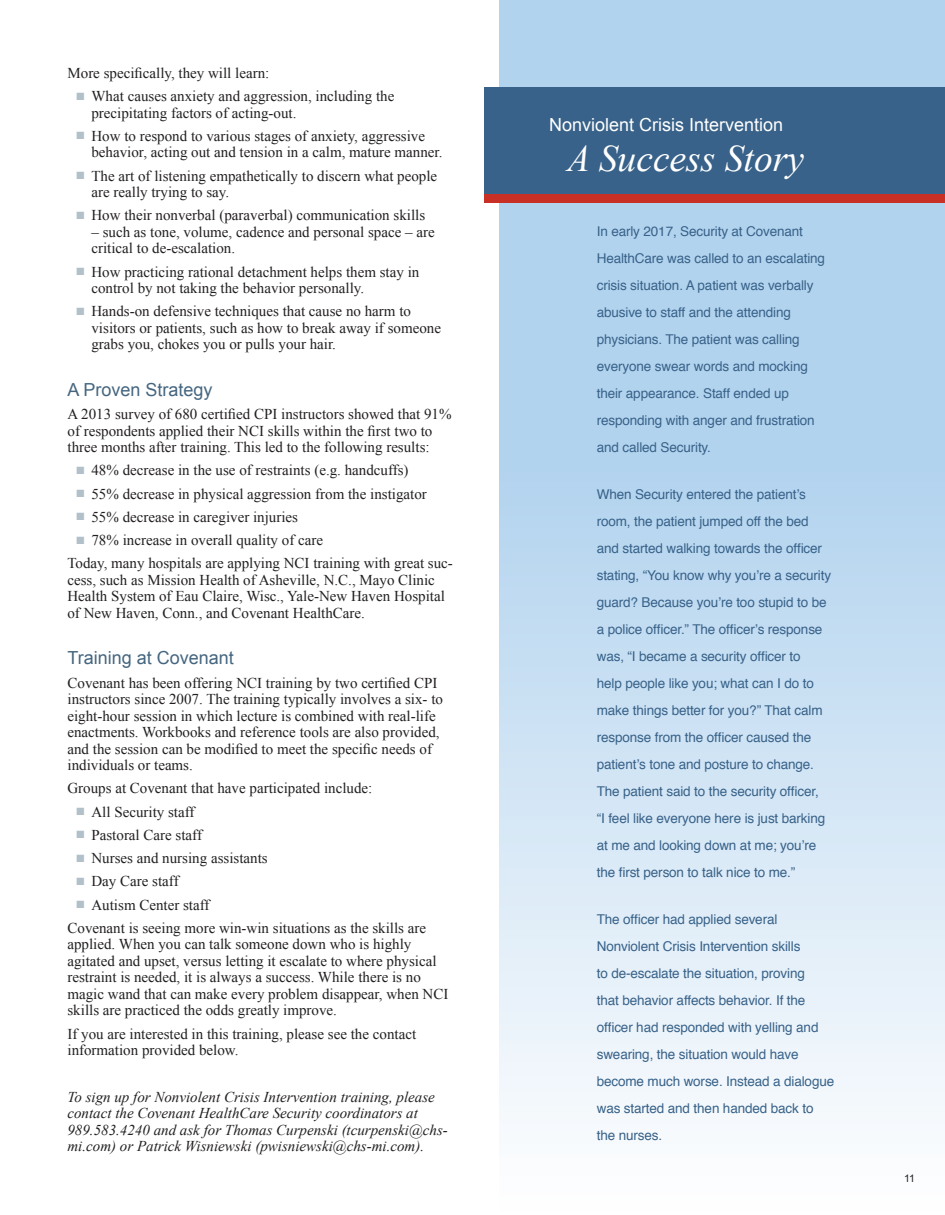
<style>
.page{position:relative;width:945px;height:1215px;background:#fff}
.page>*{position:absolute;margin:0;border:0;box-sizing:border-box;transform-origin:0 0}
.t1{font:italic 37.5px "Times New Roman";color:#fff}
.t2{font:18px "Arial";color:#456680}
.t3{font:18px "Arial";color:#fff}
.t4{font:15px/16.5px "Times New Roman";color:#231f20}
.t5{font:italic 15px/16.5px "Times New Roman";color:#231f20}
.t6{font:13.5px/27px "Helvetica";letter-spacing:-.01em;color:#386289}
.t7{font:10.5px "Arial";color:#231f20}
.s1{color:#b1c0c9}
</style>
<div class="page">
<svg style="left:500px;top:0;width:445px;height:1111px;background:#c7dff2"></svg>
<div style="left:484px;top:96px;width:461px;height:107px;background:#c83026"></div>
<div style="left:484px;top:87px;width:461px;height:107px;background:#386289"></div>
<p class="t4" style="left:68px;top:64px;width:203px">More specifically, they will learn:</p>
<p class="t4" style="left:91px;top:88px;width:304px;text-indent:-15px"><span class="s1">■</span> What causes anxiety and aggression, including the precipitating factors of acting-out.</p>
<p class="t4" style="left:91px;top:127px;width:352px;text-indent:-15px"><span class="s1">■</span> How to respond to various stages of anxiety, aggressive behavior, acting out and tension in a calm, mature manner.</p>
<p class="t4" style="left:91px;top:167px;width:347px;text-indent:-15px"><span class="s1">■</span> The art of listening empathetically to discern what people are really trying to say.</p>
<p class="t4" style="left:76px;top:207px;width:350px"><span class="s1">■</span> How their nonverbal (paraverbal) communication skills</p>
<p class="t4" style="left:91px;top:223px;width:345px">– such as tone, volume, cadence and personal space – are critical to de-escalation.</p>
<p class="t4" style="left:91px;top:263px;width:329px;text-indent:-15px"><span class="s1">■</span> How practicing rational detachment helps them stay in control by not taking the behavior personally.</p>
<p class="t4" style="left:91px;top:303px;width:351px;text-indent:-15px"><span class="s1">■</span> Hands-on defensive techniques that cause no harm to visitors or patients, such as how to break away if someone grabs you, chokes you or pulls your hair.</p>
<p class="t2" style="left:68px;top:378px;width:147px">A Proven Strategy</p>
<p class="t4" style="left:68px;top:406px;width:386px">A 2013 survey of 680 certified CPI instructors showed that 91% of respondents applied their NCI skills within the first two to three months after training. This led to the following results:</p>
<p class="t4" style="left:76px;top:462px;width:334px"><span class="s1">■</span> 48% decrease in the use of restraints (e.g. handcuffs)</p>
<p class="t4" style="left:76px;top:485px;width:352px"><span class="s1">■</span> 55% decrease in physical aggression from the instigator</p>
<p class="t4" style="left:76px;top:508px;width:223px"><span class="s1">■</span> 55% decrease in caregiver injuries</p>
<p class="t4" style="left:67px;top:528px;width:387px;line-height:23.2px;text-indent:9px"><span class="s1">■</span> 78% increase in overall quality of care<br>Today, many hospitals are applying NCI training with great suc-</p>
<p class="t4" style="left:67px;top:571px;width:379px">cess, such as Mission Health of Asheville, N.C., Mayo Clinic<br>Health System of Eau Claire, Wisc., Yale-New Haven Hospital of New Haven, Conn., and Covenant HealthCare.</p>
<p class="t2" style="left:68px;top:646px;width:168px">Training at Covenant</p>
<p class="t4" style="left:68px;top:674px;width:377px">Covenant has been offering NCI training by two certified CPI instructors since 2007. The training typically involves a six- to eight-hour session in which lecture is combined with real-life enactments. Workbooks and reference tools are also provided, and the session can be modified to meet the specific needs of individuals or teams.</p>
<p class="t4" style="left:68px;top:780px;width:306px">Groups at Covenant that have participated include:</p>
<p class="t4" style="left:76px;top:803px;width:120px"><span class="s1">■</span> All Security staff</p>
<p class="t4" style="left:76px;top:826px;width:127px"><span class="s1">■</span> Pastoral Care staff</p>
<p class="t4" style="left:76px;top:850px;width:193px"><span class="s1">■</span> Nurses and nursing assistants</p>
<p class="t4" style="left:76px;top:873px;width:104px"><span class="s1">■</span> Day Care staff</p>
<p class="t4" style="left:67px;top:893px;width:360px;line-height:23.2px;text-indent:9px"><span class="s1">■</span> Autism Center staff<br>Covenant is seeing more win-win situations as the skills are</p>
<p class="t4" style="left:67px;top:936px;width:382px">applied. When you can talk someone down who is highly agitated and upset, versus letting it escalate to where physical restraint is needed, it is always a success. While there is no magic wand that can make every problem disappear, when NCI skills are practiced the odds greatly improve.</p>
<p class="t4" style="left:67px;top:1025px;width:350px">If you are interested in this training, please see the contact information provided below.</p>
<p class="t5" style="left:67px;top:1088px;width:382px">To sign up for Nonviolent Crisis Intervention training, please contact the Covenant HealthCare Security coordinators at 989.583.4240 and ask for Thomas Curpenski (tcurpenski@chs&shy;mi.com) or Patrick Wisniewski (pwisniewski@chs-mi.com).</p>
<p class="t3" style="left:549px;top:113px;width:236px">Nonviolent Crisis Intervention</p>
<h1 class="t1" style="left:567px;top:132px;width:238px">A Success Story</h1>
<p class="t6" style="left:597px;top:218px;width:230px">In early 2017, Security at Covenant HealthCare was called to an escalating crisis situation. A patient was verbally abusive to staff and the attending physicians. The patient was calling everyone swear words and mocking their appearance. Staff ended up responding with anger and frustration and called Security.</p>
<p class="t6" style="left:597px;top:481px;width:236px">When Security entered the patient’s room, the patient jumped off the bed and started walking towards the officer stating, “You know why you’re a security guard? Because you’re too stupid to be a police officer.” The officer’s response was, “I became a security officer to<br>help people like you; what can I do to make things better for you?” That calm response from the officer caused the patient’s tone and posture to change.<br>The patient said to the security officer,<br>“I feel like everyone here is just barking at me and looking down at me; you’re the first person to talk nice to me.”</p>
<p class="t6" style="left:597px;top:907px;width:239px">The officer had applied several Nonviolent Crisis Intervention skills<br>to de-escalate the situation, proving<br>that behavior affects behavior. If the officer had responded with yelling and swearing, the situation would have become much worse. Instead a dialogue was started and then handed back to the nurses.</p>
<p class="t7" style="left:904px;top:1171px;width:12px">11</p>
</div>
